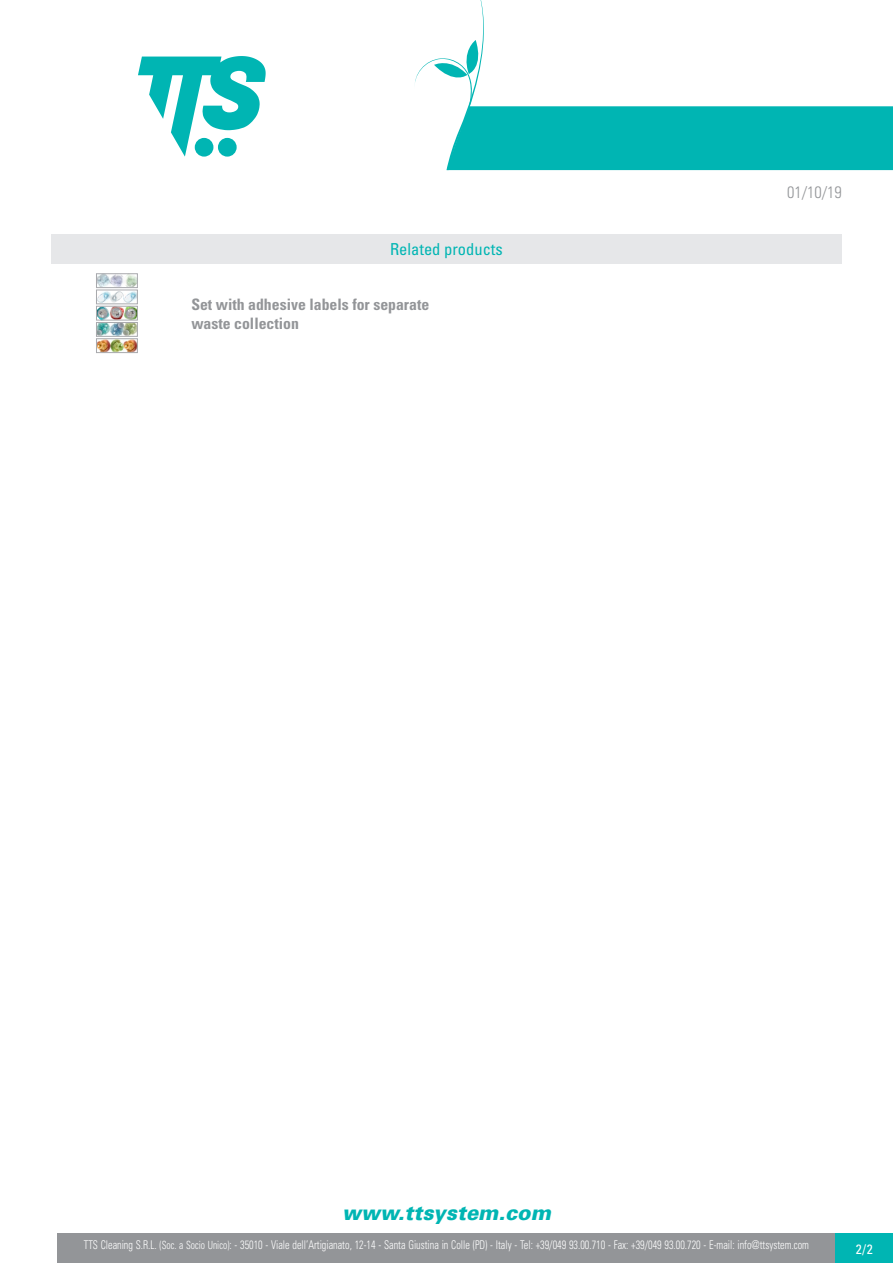
<style>
.page{position:relative;width:893px;height:1263px;background:#fff}
.page>*{position:absolute;margin:0;border:0;box-sizing:border-box;transform-origin:0 0}
.t1{font:italic 900 20.85px "Univers";color:#00b5b3;scale:.96 1}
.Titolo4{font:condensed 16.5px "Univers";color:#00b5b3}
.t2{font:300 condensed 16.5px "Univers";color:#939598}
.Nome{font:700 condensed 15.75px/18.9px "Univers";color:#939598}
.t3{font:condensed 13.5px "Univers";color:#fff}
.t4{font:300 condensed 12px "Univers";color:#fff;scale:.85 1}
.s1{font-size:11.25px}
</style>
<div class="page">
<svg style="left:138px;top:56px;width:128px;height:101px"></svg>
<div style="left:57px;top:1233px;width:779px;height:30px;background:#939598"></div>
<div style="left:836px;top:1233px;width:57px;height:30px;background:#00b5b3"></div>
<svg style="left:415px;top:0;width:478px;height:170px"></svg>
<div style="left:51px;top:234px;width:791px;height:29px;background:#e6e7e9"></div>
<img style="left:98px;top:276px;width:10px;height:9px">
<img style="left:108px;top:276px;width:12px;height:9px">
<img style="left:120px;top:276px;width:15px;height:9px">
<div style="left:96px;top:274px;width:41px;height:14px;border:1px solid #a8a9ad"></div>
<div style="left:96px;top:322px;width:41px;height:14px;border:1px solid #a8a9ad"></div>
<div style="left:96px;top:339px;width:41px;height:14px;border:1px solid #a8a9ad"></div>
<div style="left:96px;top:290px;width:41px;height:14px;border:1px solid #a8a9ad"></div>
<img style="left:97px;top:285px;width:40px;height:67px">
<div style="left:96px;top:306px;width:41px;height:14px;border:1px solid #a8a9ad"></div>
<p class="Titolo4" style="left:390px;top:239px;width:114px">Related products</p>
<p class="Nome" style="left:191px;top:295px;width:239px">Set with adhesive labels for separate waste collection</p>
<h2 class="t2" style="left:787px;top:182px;width:56px">01/10/19</h2>
<h1 class="t1" style="left:342px;top:1200px;width:219px">www.ttsystem.com</h1>
<p class="t4" style="left:84px;top:1238px;width:855px">TTS Cleaning S.R.L. <span class="s1">(Soc. a Socio Unico)</span>: - 35010 - Viale dell’Artigianato, 12-14 - Santa Giustina in Colle (PD) - Italy - Tel: +39/049 93.00.710 - Fax: +39/049 93.00.720 - E-mail: info@ttsystem.com</p>
<p class="t3" style="left:856px;top:1240px;width:19px">2/2</p>
</div>
